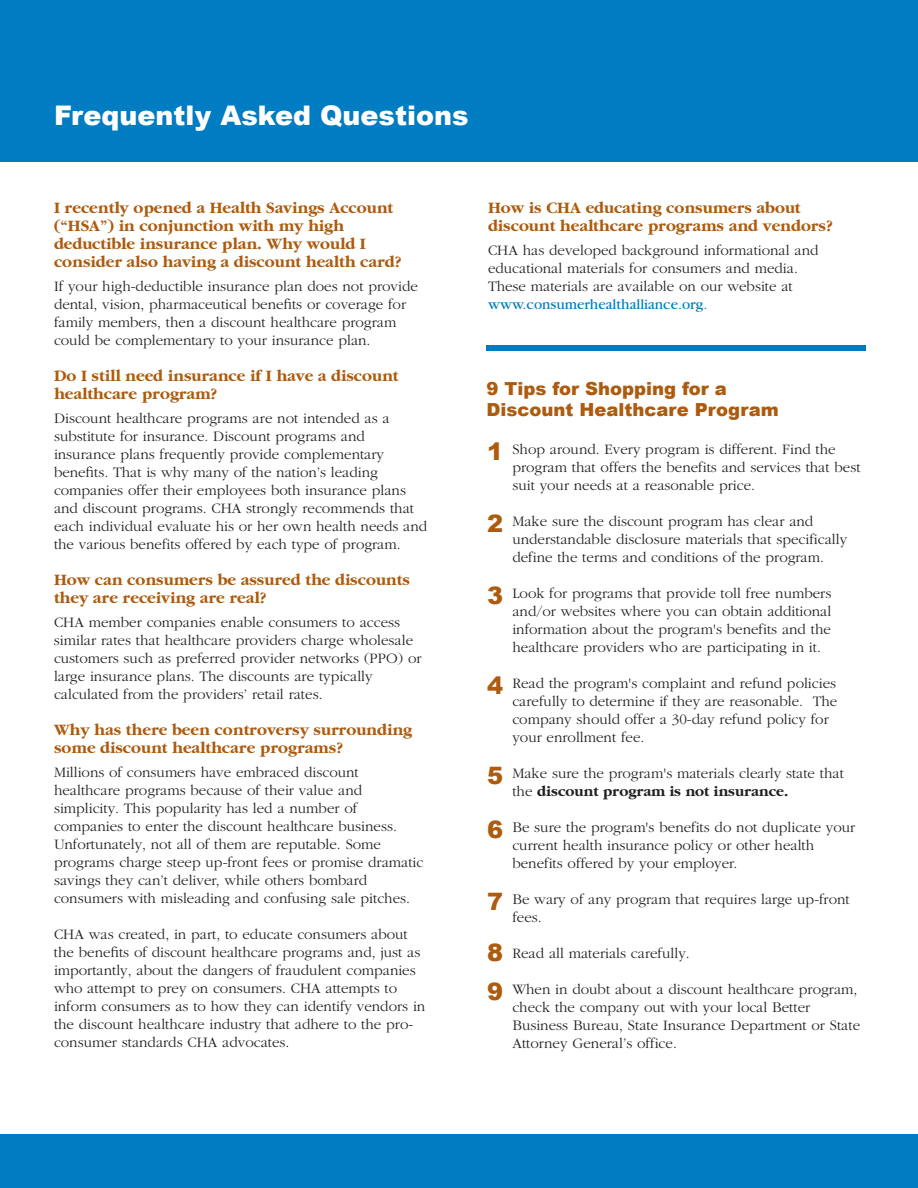
<style>
.page{position:relative;width:918px;height:1188px;background:#fff}
.page>*{position:absolute;margin:0;border:0;box-sizing:border-box;transform-origin:0 0}
.t1{font:900 27px "Arial";color:#fff}
.t2{font:900 24px/51px "Arial";color:#ad5b0e}
.t3{font:900 18px/21px "Arial";color:#ad5b0e}
.t4{font:700 16.5px/18px "Garamond";color:#ad5b0e}
.t5{font:300 15px/18px "Garamond";color:#231f20}
.s1{font-weight:400;color:#007cc2}
.s2{color:#007cc2}
.s3{font-weight:700}
</style>
<div class="page">
<div style="left:0;top:0;width:918px;height:162px;background:#007cc2"></div>
<div style="left:0;top:1134px;width:918px;height:54px;background:#007cc2"></div>
<div style="left:486px;top:345px;width:380px;height:6px;background:#007cc2"></div>
<p class="t1" style="left:54px;top:100px;width:416px">Frequently Asked Questions</p>
<p class="t4" style="left:54px;top:199px;width:349px">I recently opened a Health Savings Account (“HSA”) in conjunction with my high deductible insurance plan. Why would I consider also having a discount health card?</p>
<p class="t5" style="left:54px;top:278px;width:365px">If your high-deductible insurance plan does not provide dental, vision, pharmaceutical benefits or coverage for family members, then a discount healthcare program could be complementary to your insurance plan.</p>
<p class="t4" style="left:54px;top:367px;width:346px">Do I still need insurance if I have a discount healthcare program?</p>
<p class="t5" style="left:54px;top:410px;width:375px">Discount healthcare programs are not intended as a substitute for insurance. Discount programs and insurance plans frequently provide complementary benefits. That is why many of the nation’s leading companies offer their employees both insurance plans and discount programs. CHA strongly recommends that each individual evaluate his or her own health needs and the various benefits offered by each type of program.</p>
<p class="t4" style="left:54px;top:571px;width:358px">How can consumers be assured the discounts they are receiving are real?</p>
<p class="t5" style="left:54px;top:614px;width:369px">CHA member companies enable consumers to access similar rates that healthcare providers charge wholesale customers such as preferred provider networks (PPO) or large insurance plans. The discounts are typically calculated from the providers’ retail rates.</p>
<p class="t4" style="left:54px;top:721px;width:360px">Why has there been controversy surrounding some discount healthcare programs?</p>
<p class="t5" style="left:54px;top:764px;width:371px">Millions of consumers have embraced discount healthcare programs because of their value and simplicity. This popularity has led a number of companies to enter the discount healthcare business.<br>Unfortunately, not all of them are reputable. Some programs charge steep up-front fees or promise dramatic savings they can’t deliver, while others bombard consumers with misleading and confusing sale pitches.</p>
<p class="t5" style="left:54px;top:926px;width:373px">CHA was created, in part, to educate consumers about the benefits of discount healthcare programs and, just as importantly, about the dangers of fraudulent companies who attempt to prey on consumers. CHA attempts to inform consumers as to how they can identify vendors in the discount healthcare industry that adhere to the pro&shy;consumer standards CHA advocates.</p>
<p class="t4" style="left:488px;top:199px;width:347px">How is CHA educating consumers about discount healthcare programs and vendors?</p>
<p class="t5" style="left:488px;top:242px;width:332px">CHA has developed background informational and educational materials for consumers and media.<br>These materials are available on our website at <span class="s1">www.consumerhealthalliance.org</span><span class="s2">.</span></p>
<p class="t3" style="left:486px;top:378px;width:294px">9 Tips for Shopping for a<br>Discount Healthcare Program</p>
<p class="t2" style="left:487px;top:426px;width:18px">1</p>
<p class="t2" style="left:487px;top:498px;width:18px">2</p>
<p class="t2" style="left:487px;top:570px;width:18px">3</p>
<p class="t2" style="left:487px;top:660px;width:18px">4</p>
<p class="t2" style="left:487px;top:750px;width:18px">5</p>
<p class="t2" style="left:487px;top:804px;width:18px">6</p>
<p class="t2" style="left:487px;top:876px;width:18px">7<br>8</p>
<p class="t2" style="left:487px;top:966px;width:18px">9</p>
<p class="t5" style="left:512px;top:440px;width:350px">Shop around. Every program is different. Find the program that offers the benefits and services that best suit your needs at a reasonable price.</p>
<p class="t5" style="left:512px;top:512px;width:336px">Make sure the discount program has clear and understandable disclosure materials that specifically define the terms and conditions of the program.</p>
<p class="t5" style="left:512px;top:584px;width:320px;text-align:justify">Look for programs that provide toll free numbers and/or websites where you can obtain additional information about the program's benefits and the healthcare providers who are participating in it.</p>
<p class="t5" style="left:512px;top:674px;width:326px">Read the program's complaint and refund policies carefully to determine if they are reasonable. The company should offer a 30-day refund policy for your enrollment fee.</p>
<p class="t5" style="left:512px;top:764px;width:333px">Make sure the program's materials clearly state that the <span class="s3">discount program is not insurance.</span></p>
<p class="t5" style="left:512px;top:818px;width:344px">Be sure the program's benefits do not duplicate your current health insurance policy or other health benefits offered by your employer.</p>
<p class="t5" style="left:512px;top:890px;width:339px">Be wary of any program that requires large up-front fees.</p>
<p class="t5" style="left:512px;top:944px;width:179px">Read all materials carefully.</p>
<p class="t5" style="left:512px;top:980px;width:349px">When in doubt about a discount healthcare program, check the company out with your local Better Business Bureau, State Insurance Department or State Attorney General’s office.</p>
</div>
